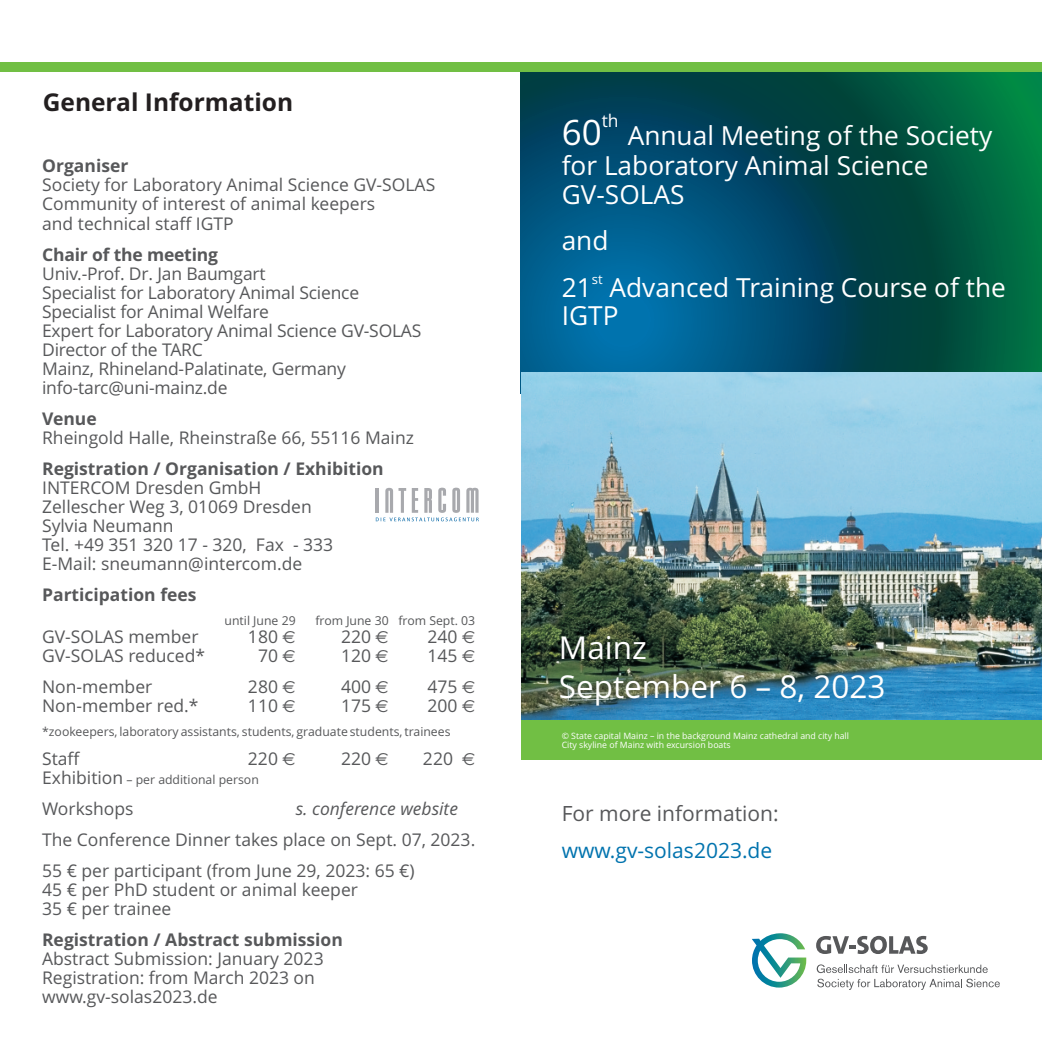
<style>
.page{position:relative;width:1042px;height:1042px;background:#fff}
.page>*{position:absolute;margin:0;border:0;box-sizing:border-box;transform-origin:0 0}
.t1{font:31.5px/38.7px "Open Sans";color:#fff}
.t2{font:26.25px/29.6px "Open Sans";color:#fff}
.t3{font:700 24.5px "Open Sans";color:#231f20}
.t4{font:21px "Open Sans";color:#57585a}
.t5{font:21px "Open Sans";color:#0073ae}
.t6{font:17.5px/19.1px "Open Sans";color:#57585a}
.t7{font:700 17.5px "Open Sans";color:#57585a}
.t8{font:italic 17.5px "Open Sans";color:#57585a}
.t9{font:17.5px "Open Sans";color:#fff}
.t10{font:13.12px "Open Sans";color:#fff}
.t11{font:12.25px "Open Sans";color:#57585a}
.t12{font:8.75px/9.5px "Open Sans";color:#fff}
.s1{font-family:"Euro Sans"}
.s2{font-size:35px}
</style>
<div class="page">
<svg style="left:521px;top:72px;width:521px;height:301px;background:#005461"></svg>
<svg style="left:376px;top:488px;width:103px;height:33px"></svg>
<hr style="left:376px;top:488px;width:3px;height:25px;background:#a8a9ad">
<svg style="left:752px;top:933px;width:54px;height:54px"></svg>
<svg style="left:816px;top:936px;width:111px;height:18px"></svg>
<svg style="left:817px;top:964px;width:183px;height:26px"></svg>
<div style="left:521px;top:62px;width:521px;height:10px;background:#71bf44"></div>
<div style="left:0;top:62px;width:521px;height:10px;background:#71bf44"></div>
<img style="left:521px;top:373px;width:521px;height:347px">
<div style="left:521px;top:720px;width:521px;height:40px;background:#71bf44"></div>
<h3 class="t3" style="left:43px;top:92px;width:252px">General Information</h3>
<p class="t7" style="left:42px;top:159px;width:88px">Organiser</p>
<p class="t6" style="left:42px;top:177px;width:395px">Society for Laboratory Animal Science GV-SOLAS<br>Community of interest of animal keepers<br>and technical staff IGTP</p>
<p class="t7" style="left:42px;top:247px;width:177px">Chair of the meeting</p>
<p class="t6" style="left:42px;top:265px;width:381px">Univ.-Prof. Dr. Jan Baumgart<br>Specialist for Laboratory Animal Science Specialist for Animal Welfare<br>Expert for Laboratory Animal Science GV-SOLAS Director of the TARC<br>Mainz, Rhineland-Palatinate, Germany info-tarc@uni-mainz.de</p>
<p class="t7" style="left:42px;top:411px;width:56px">Venue</p>
<p class="t6" style="left:42px;top:430px;width:373px">Rheingold Halle, Rheinstraße 66, 55116 Mainz</p>
<p class="t7" style="left:42px;top:462px;width:343px">Registration / Organisation / Exhibition</p>
<p class="t6" style="left:42px;top:480px;width:293px">INTERCOM Dresden GmbH<br>Zellescher Weg 3, 01069 Dresden<br>Sylvia Neumann<br>Tel. +49 351 320 17 - 320, Fax - 333<br>E-Mail: sneumann@intercom.de</p>
<p class="t7" style="left:42px;top:588px;width:156px">Participation fees</p>
<p class="t11" style="left:225px;top:616px;width:73px">until June 29</p>
<p class="t11" style="left:315px;top:616px;width:161px">from June 30 from Sept. 03</p>
<p class="t6" style="left:42px;top:629px;width:158px">GV-SOLAS member</p>
<p class="t6" style="left:248px;top:629px;width:294px">180 <span class="s1">E</span>220 <span class="s1">E E</span></p>
<p class="t6" style="left:427px;top:629px;width:32px">240</p>
<p class="t6" style="left:42px;top:648px;width:164px">GV-SOLAS reduced*</p>
<p class="t6" style="left:42px;top:679px;width:112px">Non-member</p>
<p class="t6" style="left:341px;top:642px;width:201px;line-height:31px;text-indent:-83px">70<span class="s1">E<br></span>400 <span class="s1">E E</span></p>
<p class="t6" style="left:341px;top:642px;width:201px;line-height:31px;text-align:center">120 <span class="s1">E E<br></span>475</p>
<p class="t6" style="left:427px;top:648px;width:32px">145</p>
<p class="t6" style="left:248px;top:679px;width:115px">280 <span class="s1">E</span></p>
<p class="t6" style="left:42px;top:698px;width:158px">Non-member red.*</p>
<p class="t6" style="left:248px;top:698px;width:115px">110 <span class="s1">E</span></p>
<p class="t6" style="left:341px;top:698px;width:115px">175 <span class="s1">E</span></p>
<p class="t6" style="left:427px;top:698px;width:115px">200 <span class="s1">E</span></p>
<p class="t11" style="left:42px;top:726px;width:410px">*zookeepers, laboratory assistants, students, graduate students, trainees</p>
<p class="t6" style="left:42px;top:750px;width:39px">Staff</p>
<p class="t6" style="left:248px;top:750px;width:294px">220 <span class="s1">E</span>220 <span class="s1">E</span>220 <span class="s1">E</span></p>
<p class="t6" style="left:42px;top:769px;width:83px">Exhibition</p>
<p class="t11" style="left:126px;top:774px;width:134px">– per additional person</p>
<p class="t6" style="left:42px;top:800px;width:93px">Workshops</p>
<p class="t8" style="left:296px;top:801px;width:164px">s. conference website</p>
<p class="t6" style="left:42px;top:825px;width:435px;line-height:31px">The Conference Dinner takes place on Sept. 07, 2023.<br>55 € per participant (from June 29, 2023: 65 €)</p>
<p class="t6" style="left:42px;top:881px;width:317px">45 € per PhD student or animal keeper<br>35 € per trainee</p>
<p class="t7" style="left:42px;top:932px;width:302px">Registration / Abstract submission</p>
<p class="t6" style="left:42px;top:951px;width:283px">Abstract Submission: January 2023<br>Registration: from March 2023 on www.gv-solas2023.de</p>
<p class="t9" style="left:602px;top:114px;width:18px">th</p>
<h2 class="t2" style="left:562px;top:123px;width:432px"><span class="s2">60</span> Annual Meeting of the Society for Laboratory Animal Science<br>GV-SOLAS</h2>
<h2 class="t2" style="left:562px;top:229px;width:48px">and</h2>
<p class="t10" style="left:592px;top:274px;width:12px">st</p>
<h2 class="t2" style="left:562px;top:276px;width:446px;line-height:28.5px">21 Advanced Training Course of the<br>IGTP</h2>
<h1 class="t1" style="left:559px;top:632px;width:328px">Mainz<br>September 6 – 8, 2023</h1>
<p class="t12" style="left:562px;top:732px;width:289px">© State capital Mainz – in the background Mainz cathedral and city hall<br>City skyline of Mainz with excursion boats</p>
<p class="t4" style="left:562px;top:805px;width:218px">For more information:</p>
<p class="t5" style="left:562px;top:842px;width:212px">www.gv-solas2023.de</p>
</div>
